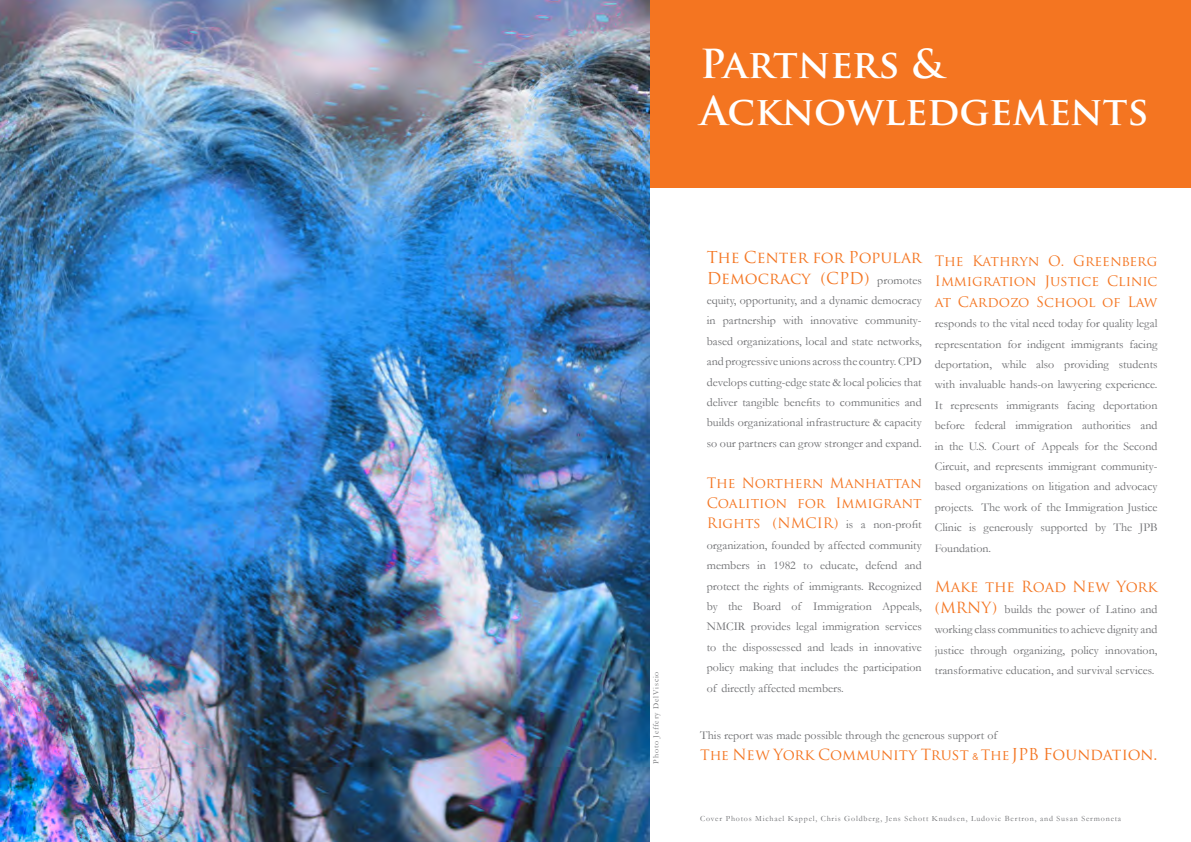
<style>
.page{position:relative;width:1191px;height:842px;background:#fff}
.page>*{position:absolute;margin:0;border:0;box-sizing:border-box;transform-origin:0 0}
.t1{font:700 39px/46.8px "Trajan Pro";color:#fff}
.t2{font:16px/20.4px "Trajan Pro";color:#f47521}
.t3{font:15px "Trajan Pro";color:#f47521}
.t4{font:14px/20.4px "Trajan Pro";color:#f47521;text-align:justify}
.t5{font:12px/20.4px "Garamond";color:#6c6d70;text-align:justify}
.t6{font:8px "Garamond";letter-spacing:.1em;color:#6c6d70}
.s1{font-family:"Garamond";font-size:12px;color:#6c6d70}
.s2{font-family:"Trajan Pro";font-size:15px;color:#f47521}
.s3{font-size:14px}
.s4{font-family:"New Cicle Gordita";font-size:10.2px}
.s5{font-size:16px}
</style>
<div class="page">
<div style="left:595px;top:0;width:596px;height:187px;background:#f47521"></div>
<img style="left:0;top:0;width:649px;height:842px">
<p class="t1" style="left:700px;top:41px;width:450px">Partners &amp;<br>Acknowledgements</p>
<p class="t6" style="left:651px;top:763px;width:93px;rotate:-90deg">Photo Jeffery DelViscio</p>
<p class="t2" style="left:707px;top:247px;width:216px">The Center for Popular<br>Democracy (CPD) <span class="s1">promotes</span></p>
<p class="t5" style="left:707px;top:290px;width:216px">equity, opportunity, and a dynamic democracy in partnership with innovative community&shy;based organizations, local and state networks, and progressive unions across the country. CPD develops cutting-edge state &amp; local policies that deliver tangible benefits to communities and builds organizational infrastructure &amp; capacity so our partners can grow stronger and expand.</p>
<p class="t4" style="left:707px;top:472px;width:216px">The Northern Manhattan Coalition for Immigrant Rights (NMCIR) <span class="s1">is a non-profit</span></p>
<p class="t5" style="left:707px;top:535px;width:216px">organization, founded by affected community members in 1982 to educate, defend and protect the rights of immigrants. Recognized by the Board of Immigration Appeals, NMCIR provides legal immigration services to the dispossessed and leads in innovative policy making that includes the participation of directly affected members.</p>
<p class="t4" style="left:934px;top:251px;width:224px">The Kathryn O. Greenberg Immigration Justice Clinic at Cardozo School of Law</p>
<p class="t5" style="left:934px;top:313px;width:224px">responds to the vital need today for quality legal representation for indigent immigrants facing deportation, while also providing students with invaluable hands-on lawyering experience.<br>It represents immigrants facing deportation before federal immigration authorities and in the U.S. Court of Appeals for the Second Circuit, and represents immigrant community&shy;based organizations on litigation and advocacy projects. The work of the Immigration Justice Clinic is generously supported by The JPB Foundation.</p>
<p class="t3" style="left:934px;top:577px;width:224px">Make the Road New York</p>
<p class="t5" style="left:934px;top:599px;width:224px"><span class="s2">(MRNY)</span> builds the power of Latino and working class communities to achieve dignity and justice through organizing, policy innovation, transformative education, and survival services.</p>
<p class="t5" style="left:700px;top:725px;width:298px">This report was made possible through the generous support of</p>
<p class="t3" style="left:700px;top:745px;width:459px"><span class="s3">The</span> New York Community Trust <span class="s4">&amp;</span> <span class="s3">The</span> <span class="s5">JPB Foundation.</span></p>
<p class="t6" style="left:700px;top:814px;width:422px">Cover Photos Michael Kappel, Chris Goldberg, Jens Schott Knudsen, Ludovic Bertron, and Susan Sermoneta</p>
</div>
